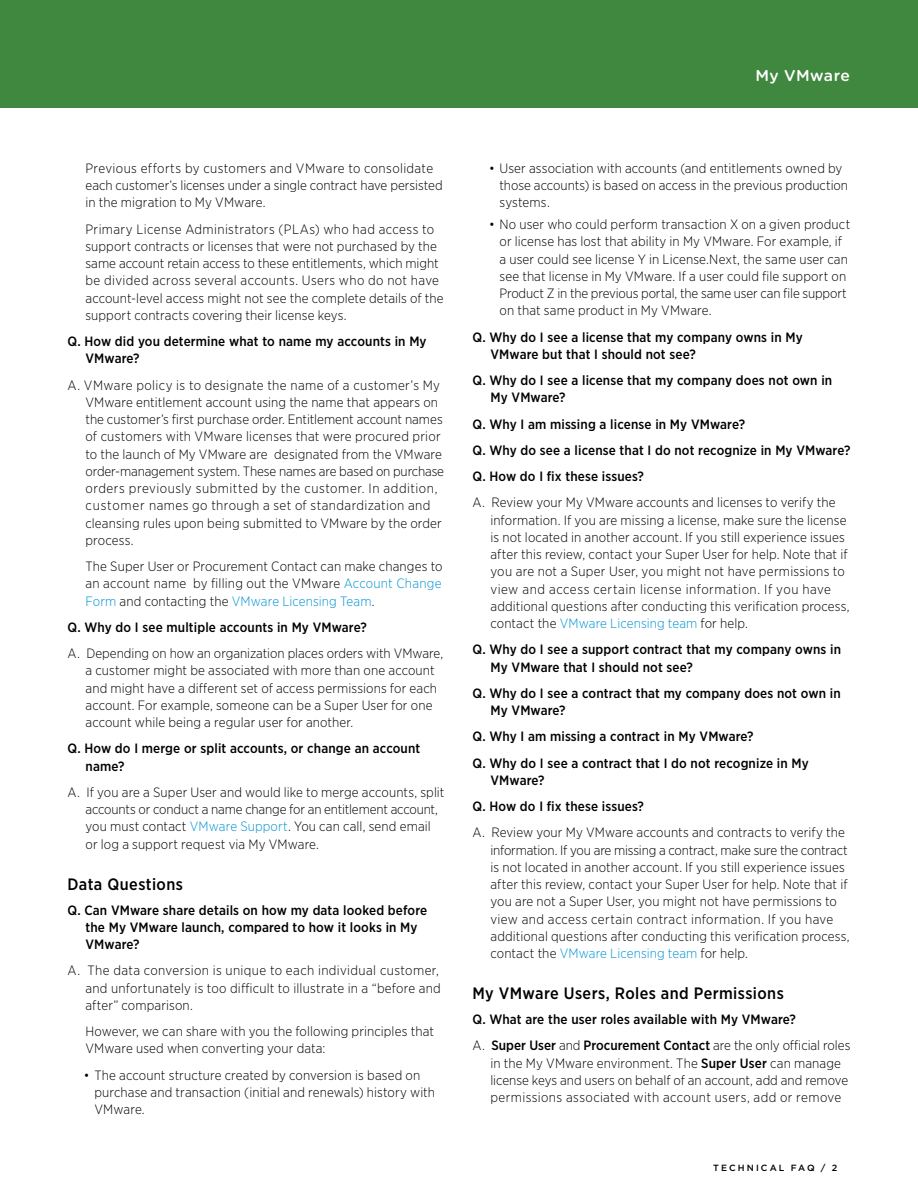
<style>
.page{position:relative;width:918px;height:1188px;background:#fff}
.page>*{position:absolute;margin:0;border:0;box-sizing:border-box;transform-origin:0 0}
.t1{font:500 16.5px "Gotham Narrow";letter-spacing:.025em;color:#000}
.t2{font:500 15.75px "Gotham Rounded";letter-spacing:.025em;color:#fff}
.t3{font:300 13.5px/17.2px "Gotham Narrow";letter-spacing:.01em;color:#000}
.t4{font:500 13.5px/17.2px "Gotham Narrow";letter-spacing:.01em;color:#000}
.t5{font:500 9px "Gotham";letter-spacing:.23em;color:#000}
.s1{color:#0194d3}
.s2{font-weight:300}
.s3{font-weight:500}
</style>
<div class="page">
<div style="left:0;top:0;width:918px;height:108px;background:#40873f"></div>
<p class="t2" style="left:755px;top:64px;width:96px">My VMware</p>
<p class="t3" style="left:86px;top:159px;width:359px">Previous efforts by customers and VMware to consolidate each customer’s licenses under a single contract have persisted in the migration to My VMware.</p>
<p class="t3" style="left:86px;top:220px;width:360px">Primary License Administrators (PLAs) who had access to support contracts or licenses that were not purchased by the same account retain access to these entitlements, which might be divided across several accounts. Users who do not have account-level access might not see the complete details of the support contracts covering their license keys.</p>
<p class="t4" style="left:86px;top:333px;width:343px;text-indent:-18px">Q. How did you determine what to name my accounts in My<br>VMware?</p>
<p class="t3" style="left:86px;top:376px;width:360px;text-indent:-18px">A. VMware policy is to designate the name of a customer’s My VMware entitlement account using the name that appears on the customer’s first purchase order. Entitlement account names of customers with VMware licenses that were procured prior to the launch of My VMware are designated from the VMware order-management system. These names are based on purchase orders previously submitted by the customer. In addition, customer names go through a set of standardization and cleansing rules upon being submitted to VMware by the order process.</p>
<p class="t3" style="left:86px;top:557px;width:359px;text-align:justify">The Super User or Procurement Contact can make changes to an account name by filling out the VMware <span class="s1">Account Change Form</span> and contacting the <span class="s1">VMware Licensing Team</span>.</p>
<p class="t4" style="left:68px;top:618px;width:301px">Q. Why do I see multiple accounts in My VMware?</p>
<p class="t3" style="left:86px;top:644px;width:359px;text-indent:-18px">A. Depending on how an organization places orders with VMware, a customer might be associated with more than one account and might have a different set of access permissions for each account. For example, someone can be a Super User for one account while being a regular user for another.</p>
<p class="t4" style="left:86px;top:740px;width:336px;text-indent:-18px">Q. How do I merge or split accounts, or change an account name?</p>
<p class="t3" style="left:86px;top:783px;width:361px;text-indent:-18px">A. If you are a Super User and would like to merge accounts, split accounts or conduct a name change for an entitlement account, you must contact <span class="s1">VMware Support</span>. You can call, send email or log a support request via My VMware.</p>
<p class="t1" style="left:68px;top:874px;width:117px">Data Questions</p>
<p class="t4" style="left:85px;top:901px;width:343px;text-indent:-18px">Q. Can VMware share details on how my data looked before the My VMware launch, compared to how it looks in My<br>VMware?</p>
<p class="t3" style="left:85px;top:962px;width:357px;text-indent:-18px">A. The data conversion is unique to each individual customer, and unfortunately is too difficult to illustrate in a “before and after” comparison.</p>
<p class="t3" style="left:85px;top:1022px;width:350px">However, we can share with you the following principles that<br>VMware used when converting your data:</p>
<p class="t3" style="left:94px;top:1066px;width:342px;text-indent:-11px">• The account structure created by conversion is based on purchase and transaction (initial and renewals) history with<br>VMware.</p>
<p class="t3" style="left:500px;top:159px;width:350px;text-indent:-11px">• User association with accounts (and entitlements owned by those accounts) is based on access in the previous production systems.</p>
<p class="t3" style="left:500px;top:215px;width:352px;text-indent:-11px">• No user who could perform transaction X on a given product or license has lost that ability in My VMware. For example, if a user could see license Y in License.Next, the same user can see that license in My VMware. If a user could file support on Product Z in the previous portal, the same user can file support on that same product in My VMware.</p>
<p class="t4" style="left:490px;top:328px;width:314px;text-indent:-18px">Q. Why do I see a license that my company owns in My<br>VMware but that I should not see?</p>
<p class="t4" style="left:490px;top:372px;width:343px;text-indent:-18px">Q. Why do I see a license that my company does not own in<br>My VMware?</p>
<p class="t4" style="left:473px;top:411px;width:380px;line-height:26.2px">Q. Why I am missing a license in My VMware?<br>Q. Why do see a license that I do not recognize in My VMware?<br>Q. How do I fix these issues?</p>
<p class="t3" style="left:490px;top:494px;width:361px;text-indent:-18px">A. Review your My VMware accounts and licenses to verify the information. If you are missing a license, make sure the license is not located in another account. If you still experience issues after this review, contact your Super User for help. Note that if you are not a Super User, you might not have permissions to view and access certain license information. If you have additional questions after conducting this verification process, contact the <span class="s1">VMware Licensing team</span> for help.</p>
<p class="t4" style="left:490px;top:641px;width:352px;text-indent:-18px">Q. Why do I see a support contract that my company owns in<br>My VMware that I should not see?</p>
<p class="t4" style="left:490px;top:684px;width:352px;text-indent:-18px">Q. Why do I see a contract that my company does not own in<br>My VMware?</p>
<p class="t4" style="left:473px;top:723px;width:338px;line-height:26.2px">Q. Why I am missing a contract in My VMware?<br>Q. Why do I see a contract that I do not recognize in My</p>
<p class="t4" style="left:473px;top:767px;width:173px;line-height:26.2px;text-indent:18px">VMware?<br>Q. How do I fix these issues?</p>
<p class="t3" style="left:490px;top:824px;width:361px;text-indent:-18px">A. Review your My VMware accounts and contracts to verify the information. If you are missing a contract, make sure the contract is not located in another account. If you still experience issues after this review, contact your Super User for help. Note that if you are not a Super User, you might not have permissions to view and access certain contract information. If you have additional questions after conducting this verification process, contact the <span class="s1">VMware Licensing team</span> for help.</p>
<p class="t1" style="left:472px;top:983px;width:313px">My VMware Users, Roles and Permissions</p>
<p class="t4" style="left:472px;top:1006px;width:379px;line-height:26.2px">Q. What are the user roles available with My VMware?<br><span class="s2">A.</span> Super User <span class="s2">and</span> Procurement Contact <span class="s2">are the only official roles</span></p>
<p class="t3" style="left:491px;top:1054px;width:359px">in the My VMware environment. The <span class="s3">Super User</span> can manage license keys and users on behalf of an account, add and remove permissions associated with account users, add or remove</p>
<p class="t5" style="left:713px;top:1162px;width:126px">TECHNICAL FAQ / 2</p>
</div>
